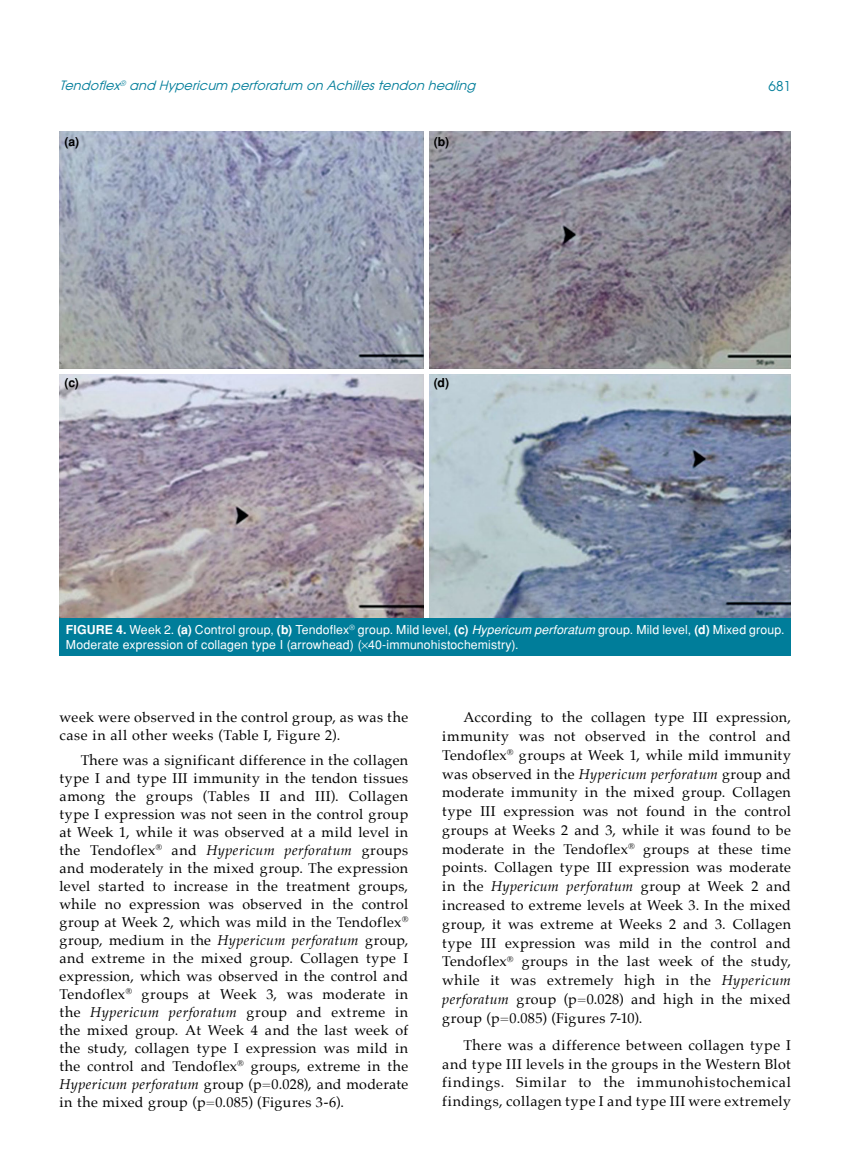
<style>
.page{position:relative;width:859px;height:1170px;background:#fff}
.page>*{position:absolute;margin:0;border:0;box-sizing:border-box;transform-origin:0 0}
.t1{font:14.25px/18px "Palatino";letter-spacing:.03em;color:#000;text-align:justify}
.t2{font:13.5px "Avant Garde Tr";color:#007d9a}
.t3{font:italic 12.75px "Avant Garde Tr";color:#007d9a}
.t4{font:12.3px/15.3px "Helvetica Normal Tr";letter-spacing:.01em;color:#fff}
.t5{font:700 12.3px "Helvetica Tr";color:#000}
.s1{font-family:"Helvetica Tr";font-weight:700}
.s2{font-family:"Helvetica Tr";font-style:italic}
.s3{font-style:italic}
</style>
<div class="page">
<img style="left:60px;top:132px;width:731px;height:486px">
<div style="left:424px;top:131px;width:5px;height:489px;background:#fff"></div>
<hr style="left:58px;top:369px;width:734px;height:4px;background:#fff">
<div style="left:60px;top:618px;width:731px;height:37px;background:#007d9a"></div>
<p class="t3" style="left:60px;top:78px;width:421px">Tendoflex<sup>®</sup> and Hypericum perforatum on Achillestendon healing</p>
<p class="t2" style="left:768px;top:77px;width:24px">681</p>
<p class="t5" style="left:65px;top:134px;width:16px">(a)</p>
<p class="t5" style="left:65px;top:375px;width:16px">(c)</p>
<p class="t5" style="left:434px;top:134px;width:17px">(b)</p>
<p class="t5" style="left:434px;top:375px;width:17px">(d)</p>
<p class="t4" style="left:66px;top:621px;width:720px"><span class="s1">FIGURE 4.</span> Week 2. <span class="s1">(a)</span> Control group, <span class="s1">(b)</span> Tendoflex<sup>®</sup> group. Mild level, <span class="s1">(c)</span> <span class="s2">Hypericum perforatum</span> group. Mild level, <span class="s1">(d)</span> Mixed group.<br>Moderate expression of collagen type I (arrowhead) ( 40-immunohistochemistry).</p>
<p class="t1" style="left:60px;top:708px;width:350px">week were observed in the control group, as was the case in all other weeks (Table I, Figure 2).</p>
<p class="t1" style="left:60px;top:750px;width:350px;text-indent:21px">There was a significant difference in the collagen type I and type III immunity in the tendon tissues among the groups (Tables II and III). Collagen type I expression was not seen in the control group at Week 1, while it was observed at a mild level in the Tendoflex<sup>®</sup> and <span class="s3">Hypericum perforatum</span> groups and moderately in the mixed group. The expression level started to increase in the treatment groups, while no expression was observed in the control group at Week 2, which was mild in the Tendoflex<sup>® </sup>group, medium in the <span class="s3">Hypericum perforatum</span> group, and extreme in the mixed group. Collagen type I expression, which was observed in the control and Tendoflex<sup>®</sup> groups at Week 3, was moderate in the <span class="s3">Hypericum perforatum</span> group and extreme in the mixed group. At Week 4 and the last week of the study, collagen type I expression was mild in the control and Tendoflex<sup>®</sup> groups, extreme in the <span class="s3">Hypericum perforatum</span> group (p=0.028), and moderate in the mixed group (p=0.085) (Figures 3-6).</p>
<p class="t1" style="left:442px;top:708px;width:350px;line-height:18.8px;text-indent:21px">According to the collagen type III expression, immunity was not observed in the control and Tendoflex<sup>®</sup> groups at Week 1, while mild immunity was observed in the <span class="s3">Hypericum perforatum</span> group and moderate immunity in the mixed group. Collagen type III expression was not found in the control groups at Weeks 2 and 3, while it was found to be moderate in the Tendoflex<sup>®</sup> groups at these time points. Collagen type III expression was moderate in the <span class="s3">Hypericum perforatum</span> group at Week 2 and increased to extreme levels at Week 3. In the mixed group, it was extreme at Weeks 2 and 3. Collagen type III expression was mild in the control and Tendoflex<sup>®</sup> groups in the last week of the study, while it was extremely high in the <span class="s3">Hypericum perforatum</span> group (p=0.028) and high in the mixed group (p=0.085) (Figures 7-10).</p>
<p class="t1" style="left:442px;top:1035px;width:350px;line-height:18.8px;text-indent:21px">There was a difference between collagen type I and type III levels in the groups in the Western Blot findings. Similar to the immunohistochemical findings, collagen type I and type III were extremely</p>
</div>
